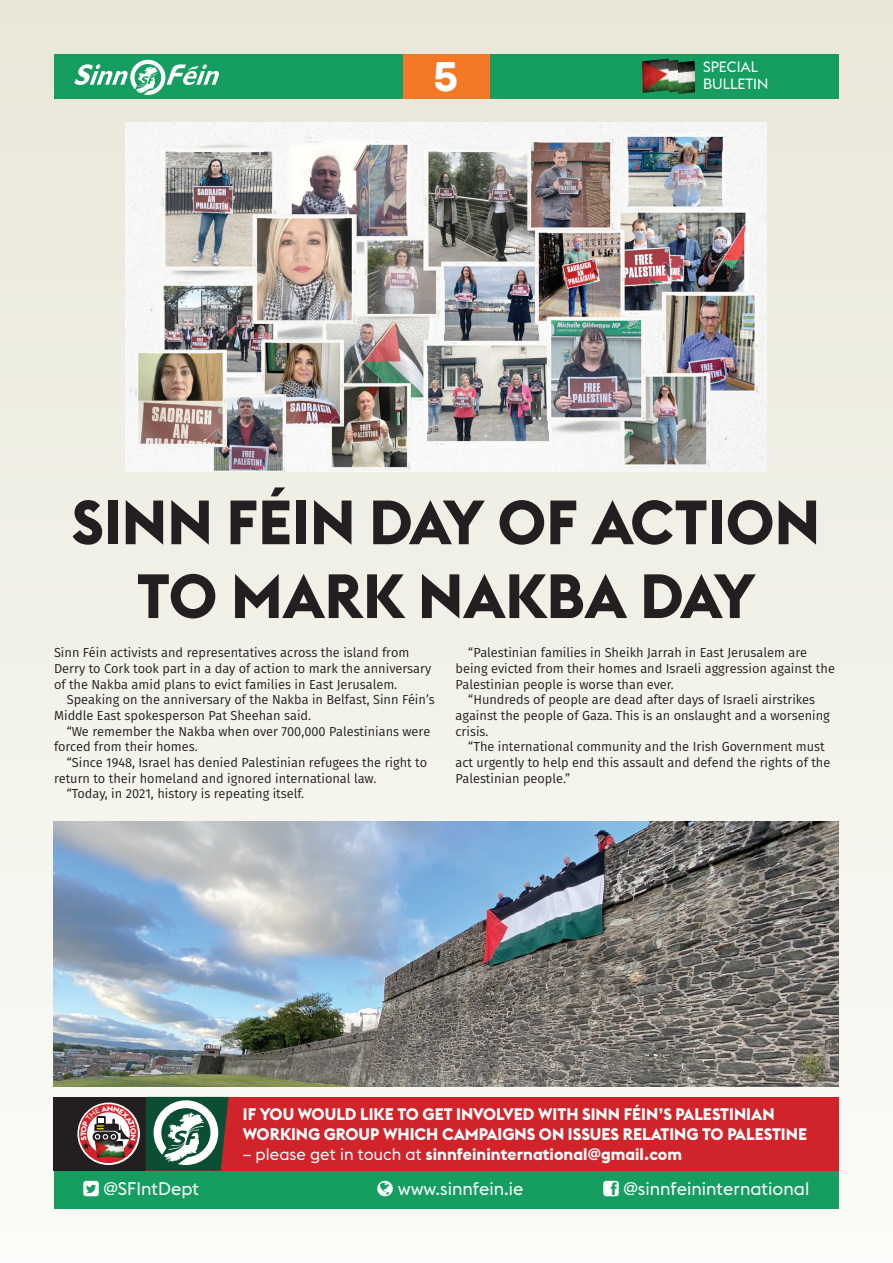
<style>
.page{position:relative;width:893px;height:1263px;background:#fff}
.page>*{position:absolute;margin:0;border:0;box-sizing:border-box;transform-origin:0 0}
.t1{font:700 61.5px/73.8px "Euclid Flex";color:#231f20;text-align:center}
.t2{font:44.1px "Archive";color:#fff}
.t3{font:18px "Euclid Flex";color:#fff}
.t4{font:700 16.5px/19.8px "Euclid Flex";color:#fff}
.t5{font:14.7px "Euclid Flex";color:#fff}
.t6{font:13.05px/15.6px "Fira Sans";color:#231f20}
.s1{font-weight:400}
</style>
<div class="page">
<div style="left:0;top:0;width:892px;height:1263px;background:linear-gradient(to bottom,#eae8d9,#f9f8f6)"></div>
<div style="left:54px;top:1171px;width:785px;height:38px;background:#159e60"></div>
<div style="left:54px;top:54px;width:785px;height:45px;background:#159e60"></div>
<div style="left:403px;top:54px;width:87px;height:45px;background:#f47927"></div>
<svg style="left:74px;top:60px;width:145px;height:35px"></svg>
<img style="left:642px;top:59px;width:37px;height:34px">
<img style="left:678px;top:61px;width:17px;height:33px">
<img style="left:125px;top:122px;width:641px;height:349px">
<img style="left:53px;top:822px;width:785px;height:264px">
<div style="left:54px;top:1097px;width:784px;height:74px;background:#d1232a"></div>
<div style="left:54px;top:1097px;width:92px;height:74px;background:#231f20"></div>
<svg style="left:81px;top:1097px;width:147px;height:74px"></svg>
<h2 class="t2" style="left:434px;top:50px;width:26px">5</h2>
<p class="t5" style="left:703px;top:58px;width:57px">SPECIAL</p>
<p class="t5" style="left:703px;top:76px;width:67px">BULLETIN</p>
<h1 class="t1" style="left:72px;top:486px;width:750px">SINN FÉIN DAY OF ACTION<br>TO MARK NAKBA DAY</h1>
<p class="t6" style="left:54px;top:645px;width:379px">Sinn Féin activists and representatives across the island from<br>Derry to Cork took part in a day of action to mark the anniversary of the Nakba amid plans to evict families in East Jerusalem.</p>
<p class="t6" style="left:54px;top:692px;width:382px;text-indent:13px">Speaking on the anniversary of the Nakba in Belfast, Sinn Féin’s<br>Middle East spokesperson Pat Sheehan said.</p>
<p class="t6" style="left:54px;top:723px;width:378px;text-indent:13px">“We remember the Nakba when over 700,000 Palestinians were forced from their homes.</p>
<p class="t6" style="left:67px;top:754px;width:362px">“Since 1948, Israel has denied Palestinian refugees the right to</p>
<p class="t6" style="left:54px;top:770px;width:324px">return to their homeland and ignored international law.</p>
<p class="t6" style="left:67px;top:786px;width:239px">“Today, in 2021, history is repeating itself.</p>
<p class="t6" style="left:468px;top:645px;width:340px">“Palestinian families in Sheikh Jarrah in East Jerusalem are</p>
<p class="t6" style="left:455px;top:660px;width:381px">being evicted from their homes and Israeli aggression against the</p>
<p class="t6" style="left:455px;top:676px;width:220px">Palestinian people is worse than ever.</p>
<p class="t6" style="left:468px;top:692px;width:348px">“Hundreds of people are dead after days of Israeli airstrikes</p>
<p class="t6" style="left:455px;top:707px;width:376px">against the people of Gaza. This is an onslaught and a worsening</p>
<p class="t6" style="left:455px;top:723px;width:35px">crisis.</p>
<p class="t6" style="left:468px;top:739px;width:358px">“The international community and the Irish Government must</p>
<p class="t6" style="left:455px;top:754px;width:376px">act urgently to help end this assault and defend the rights of the</p>
<p class="t6" style="left:455px;top:770px;width:116px">Palestinian people.”</p>
<p class="t4" style="left:243px;top:1104px;width:566px">IF YOU WOULD LIKE TO GET INVOLVED WITH SINN FÉIN’S PALESTINIAN<br>WORKING GROUP WHICH CAMPAIGNS ON ISSUES RELATING TO PALESTINE</p>
<p class="t4" style="left:243px;top:1144px;width:441px"><span class="s1">– please get in touch at</span> sinnfeininternational@gmail.com</p>
<h3 class="t3" style="left:104px;top:1178px;width:97px">@SFIntDept</h3>
<h3 class="t3" style="left:398px;top:1178px;width:127px">www.sinnfein.ie</h3>
<h3 class="t3" style="left:623px;top:1178px;width:188px">@sinnfeininternational</h3>
</div>
